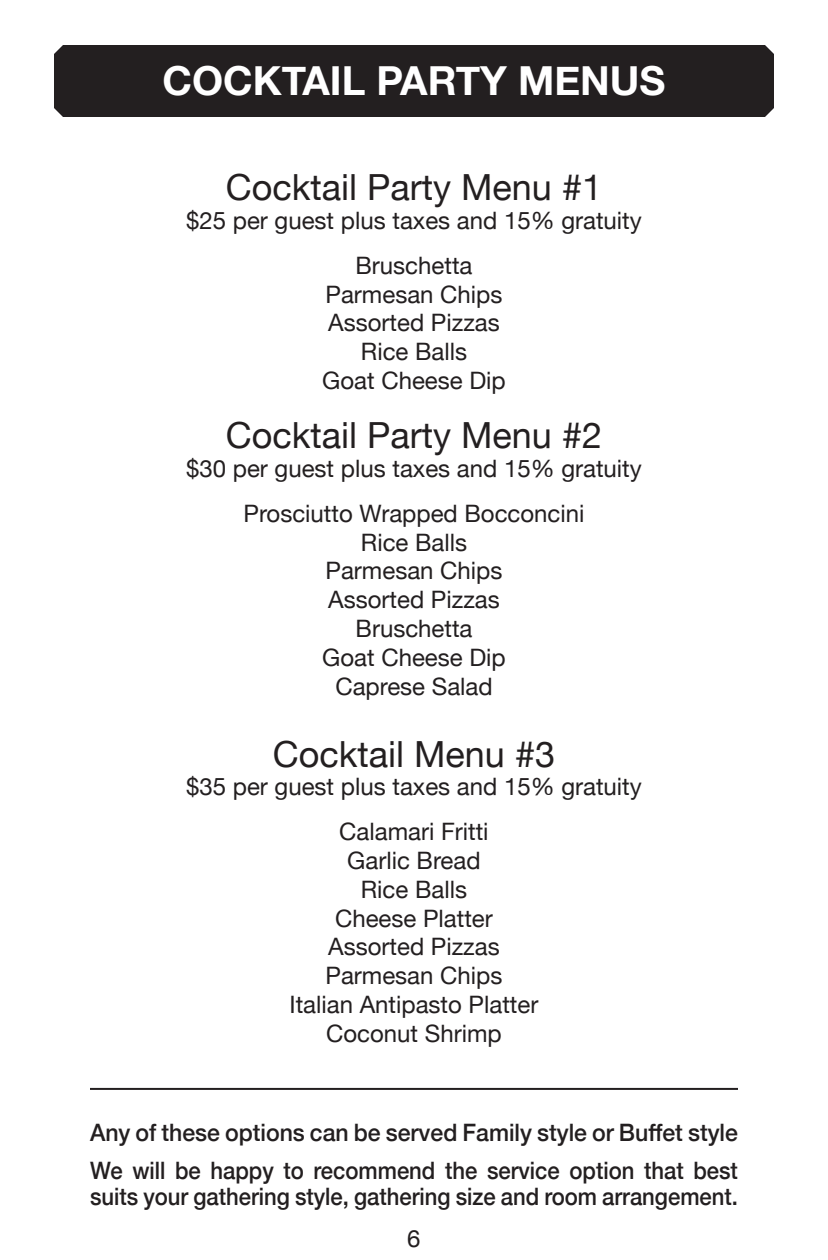
<style>
.page{position:relative;width:828px;height:1260px;background:#fff}
.page>*{position:absolute;margin:0;border:0;box-sizing:border-box;transform-origin:0 0}
.t1{font:700 40px "Helvetica Neue";color:#fff}
.t2{font:36px "Helvetica Neue";color:#231f20}
.t3{font:24px/28.8px "Helvetica Neue";color:#231f20;text-align:center}
.t4{font:500 24px/38px "Helvetica Neue";color:#231f20;scale:.96 1}
.t5{font:500 24px "Helvetica Neue";color:#231f20;scale:.92 1}
</style>
<div class="page">
<div style="left:54px;top:45px;width:720px;height:72px;background:#231f20"></div>
<hr style="left:90px;top:1088px;width:648px;height:2px;background:#231f20">
<h1 class="t1" style="left:162px;top:49px;width:505px">COCKTAIL PARTY MENUS</h1>
<h2 class="t2" style="left:226px;top:161px;width:378px">Cocktail Party Menu #1</h2>
<p class="t3" style="left:186px;top:199px;width:457px;line-height:44.8px">$25 per guest plus taxes and 15% gratuity<br>Bruschetta</p>
<p class="t3" style="left:322px;top:281px;width:185px">Parmesan Chips<br>Assorted Pizzas<br>Rice Balls<br>Goat Cheese Dip</p>
<h2 class="t2" style="left:226px;top:409px;width:378px">Cocktail Party Menu #2</h2>
<p class="t3" style="left:186px;top:447px;width:457px;line-height:44.8px">$30 per guest plus taxes and 15% gratuity<br>Prosciutto Wrapped Bocconcini</p>
<p class="t3" style="left:322px;top:529px;width:185px">Rice Balls<br>Parmesan Chips<br>Assorted Pizzas<br>Bruschetta<br>Goat Cheese Dip<br>Caprese Salad</p>
<h2 class="t2" style="left:273px;top:728px;width:284px">Cocktail Menu #3</h2>
<p class="t3" style="left:186px;top:766px;width:457px;line-height:44.8px">$35 per guest plus taxes and 15% gratuity<br>Calamari Fritti</p>
<p class="t3" style="left:290px;top:847px;width:250px">Garlic Bread<br>Rice Balls<br>Cheese Platter<br>Assorted Pizzas<br>Parmesan Chips<br>Italian Antipasto Platter<br>Coconut Shrimp</p>
<p class="t4" style="left:90px;top:1112px;width:677px">Any of these options can be served Family style or Buffet style<br>We will be happy to recommend the service option that best</p>
<p class="t5" style="left:90px;top:1178px;width:706px">suits your gathering style, gathering size and room arrangement.</p>
<p class="t3" style="left:407px;top:1225px;width:15px">6</p>
</div>
